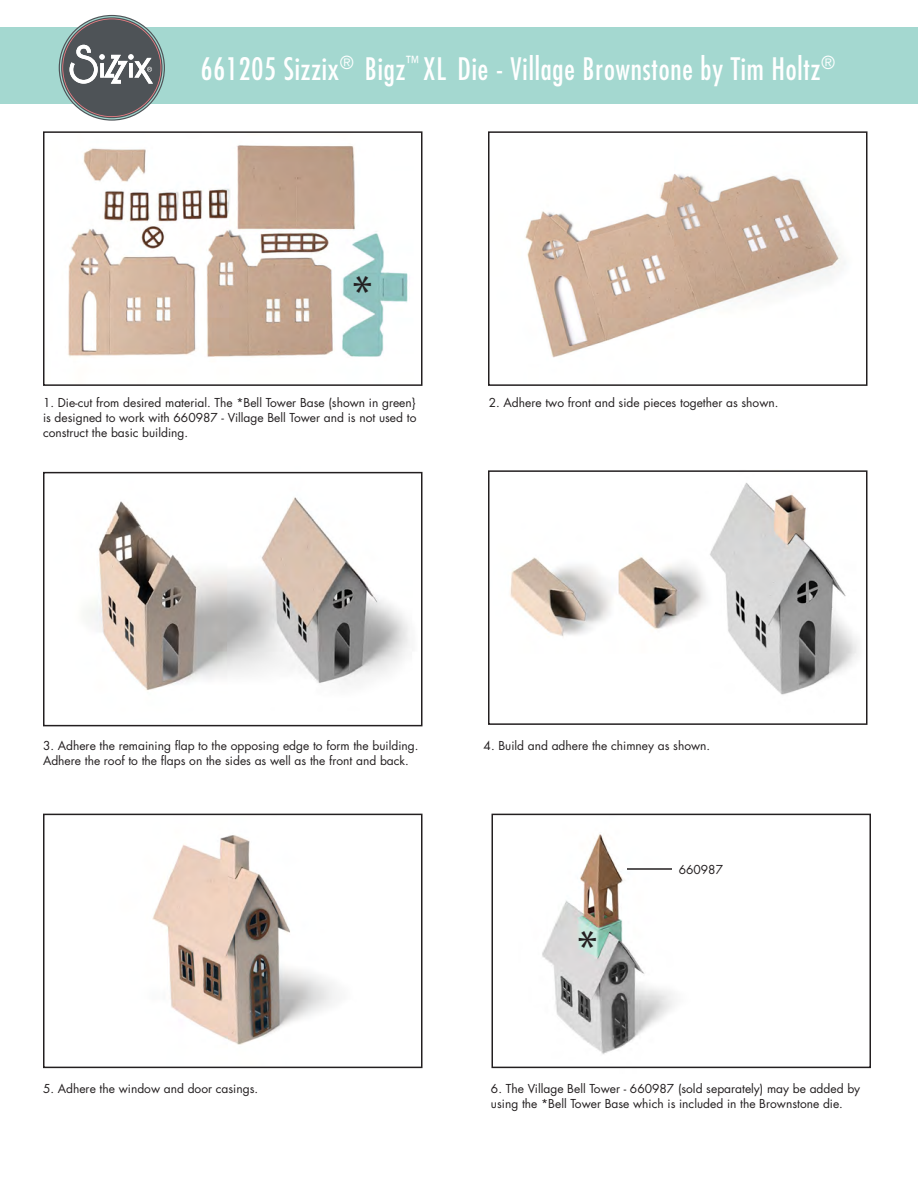
<style>
.page{position:relative;width:918px;height:1188px;background:#fff}
.page>*{position:absolute;margin:0;border:0;box-sizing:border-box;transform-origin:0 0}
.t1{font:48.15px "Myriad Pro";color:#231f20}
.t2{font:condensed 30.15px "Futura";letter-spacing:.03em;color:#fff;scale:.96 1}
.t3{font:12px/15px "Futura";color:#231f20}
</style>
<div class="page">
<img style="left:519px;top:834px;width:352px;height:235px">
<img style="left:152px;top:835px;width:185px;height:210px">
<img style="left:510px;top:483px;width:349px;height:212px">
<img style="left:525px;top:174px;width:320px;height:184px">
<img style="left:68px;top:145px;width:340px;height:212px">
<img style="left:43px;top:471px;width:380px;height:220px">
<div style="left:43px;top:131px;width:380px;height:255px;border:2px solid #231f20"></div>
<div style="left:0;top:27px;width:918px;height:77px;background:#a4d8d0"></div>
<div style="left:488px;top:131px;width:380px;height:255px;border:2px solid #231f20"></div>
<div style="left:488px;top:470px;width:380px;height:255px;border:2px solid #231f20"></div>
<div style="left:43px;top:472px;width:380px;height:254px;border:2px solid #231f20"></div>
<div style="left:43px;top:814px;width:380px;height:254px;border:2px solid #231f20"></div>
<div style="left:492px;top:814px;width:379px;height:254px;border:2px solid #231f20"></div>
<svg style="left:60px;top:16px;width:104px;height:103px"></svg>
<hr style="left:627px;top:868px;width:45px;height:2px;background:#231f20">
<h2 class="t2" style="left:201px;top:50px;width:662px">661205 Sizzix<sup>®</sup> Bigz<sup>™</sup> XL Die - Village Brownstone by Tim Holtz<sup>®</sup></h2>
<h1 class="t1" style="left:352px;top:264px;width:21px">*</h1>
<p class="t3" style="left:43px;top:395px;width:375px;text-align:justify">1. Die-cut from desired material. The *Bell Tower Base (shown in green} is designed to work with 660987 - Village Bell Tower and is not used to construct the basic building.</p>
<p class="t3" style="left:489px;top:395px;width:291px">2. Adhere two front and side pieces together as shown.</p>
<p class="t3" style="left:43px;top:738px;width:377px">3. Adhere the remaining flap to the opposing edge to form the building.<br>Adhere the roof to the flaps on the sides as well as the front and back.</p>
<p class="t3" style="left:484px;top:738px;width:228px">4. Build and adhere the chimney as shown.</p>
<h1 class="t1" style="left:577px;top:918px;width:21px">*</h1>
<p class="t3" style="left:679px;top:862px;width:46px">660987</p>
<p class="t3" style="left:43px;top:1081px;width:217px">5. Adhere the window and door casings.</p>
<p class="t3" style="left:491px;top:1081px;width:371px">6. The Village Bell Tower - 660987 (sold separately) may be added by using the *Bell Tower Base which is included in the Brownstone die.</p>
</div>
